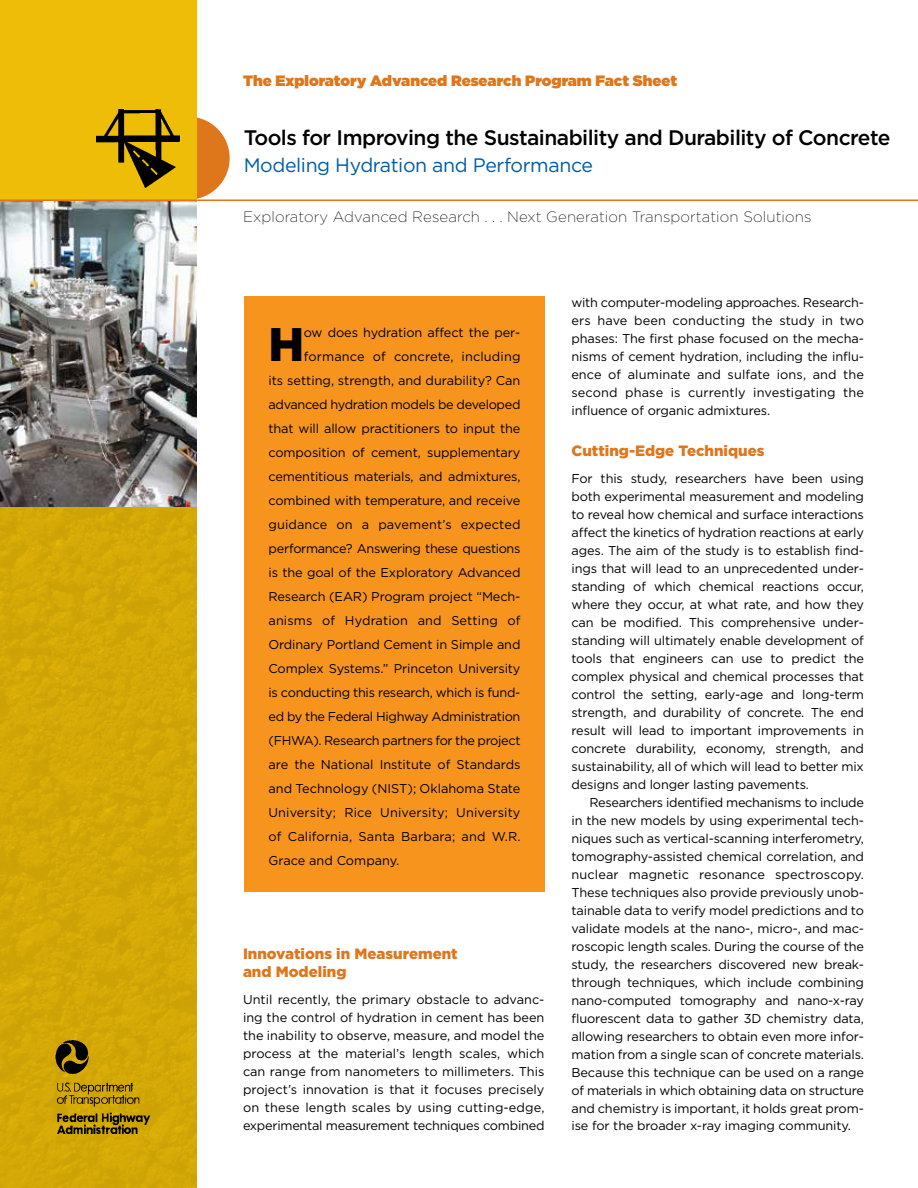
<style>
.page{position:relative;width:918px;height:1188px;background:#fff}
.page>*{position:absolute;margin:0;border:0;box-sizing:border-box;transform-origin:0 0}
.t1{font:900 47.1px "Gotham";color:#000}
.t2{font:500 21px "Gotham";letter-spacing:-.025em;color:#000}
.t3{font:19.5px "Gotham";letter-spacing:-.02em;color:#005da4}
.t4{font:200 15px "Gotham";letter-spacing:.01em;color:#000}
.t5{font:900 15px/18px "Gotham";color:#de761c}
.t6{font:900 15px "Gotham";color:#de761c}
.t7{font:12.75px/18px "Gotham";letter-spacing:-.01em;color:#000;text-align:justify}
.t8{font:12.75px "Gotham";letter-spacing:.01em;color:#000}
.t9{font:12.75px "Gotham";letter-spacing:-.03em;color:#000}
.t10{font:12.45px "Gotham";letter-spacing:-.01em;color:#000}
</style>
<div class="page">
<div style="left:147px;top:117px;width:83px;height:83px;background:#de761c;border-radius:50%"></div>
<div style="left:0;top:0;width:196px;height:1188px;background:#eebd08"></div>
<img style="left:0;top:201px;width:196px;height:987px">
<div style="left:244px;top:297px;width:301px;height:595px;background:#f7941e"></div>
<img style="left:50px;top:1037px;width:103px;height:105px">
<img style="left:97px;top:109px;width:82px;height:78px">
<hr style="left:0;top:200px;width:918px;height:1px;background:#de761c">
<p class="t6" style="left:243px;top:70px;width:436px">The Exploratory Advanced Research Program Fact Sheet</p>
<h2 class="t2" style="left:244px;top:124px;width:648px">Tools for Improving the Sustainability and Durability of Concrete</h2>
<h3 class="t3" style="left:244px;top:153px;width:351px">Modeling Hydration and Performance</h3>
<p class="t4" style="left:243px;top:208px;width:570px">Exploratory Advanced Research . . . Next Generation Transportation Solutions</p>
<h1 class="t1" style="left:268px;top:312px;width:37px">H</h1>
<p class="t7" style="left:304px;top:323px;width:218px">ow does hydration affect the per-</p>
<p class="t8" style="left:304px;top:349px;width:218px">formance of concrete, including</p>
<p class="t7" style="left:268px;top:371px;width:253px">its setting, strength, and durability? Can</p>
<p class="t7" style="left:268px;top:395px;width:253px">advanced hydration models be developed</p>
<p class="t7" style="left:268px;top:419px;width:254px">that will allow practitioners to input the</p>
<p class="t7" style="left:268px;top:443px;width:253px">composition of cement, supplementary</p>
<p class="t7" style="left:268px;top:467px;width:253px">cementitious materials, and admixtures,</p>
<p class="t7" style="left:268px;top:491px;width:253px">combined with temperature, and receive</p>
<p class="t8" style="left:268px;top:516px;width:254px">guidance on a pavement’s expected</p>
<p class="t9" style="left:268px;top:540px;width:253px">performance? Answering these questions</p>
<p class="t7" style="left:268px;top:563px;width:254px">is the goal of the Exploratory Advanced</p>
<p class="t7" style="left:268px;top:587px;width:254px">Research (EAR) Program project “Mech-</p>
<p class="t8" style="left:268px;top:612px;width:254px">anisms of Hydration and Setting of</p>
<p class="t7" style="left:268px;top:635px;width:254px">Ordinary Portland Cement in Simple and</p>
<p class="t7" style="left:268px;top:659px;width:254px">Complex Systems.” Princeton University</p>
<p class="t7" style="left:268px;top:683px;width:254px">is conducting this research, which is fund-</p>
<p class="t7" style="left:268px;top:707px;width:254px">ed by the Federal Highway Administration</p>
<p class="t7" style="left:268px;top:731px;width:254px">(FHWA). Research partners for the project</p>
<p class="t7" style="left:268px;top:755px;width:254px">are the National Institute of Standards</p>
<p class="t7" style="left:268px;top:779px;width:254px">and Technology (NIST); Oklahoma State</p>
<p class="t8" style="left:268px;top:804px;width:253px">University; Rice University; University</p>
<p class="t8" style="left:268px;top:828px;width:254px">of California, Santa Barbara; and W.R.</p>
<p class="t7" style="left:268px;top:851px;width:132px">Grace and Company.</p>
<p class="t5" style="left:243px;top:945px;width:216px">Innovations in Measurement and Modeling</p>
<p class="t7" style="left:243px;top:991px;width:303px">Until recently, the primary obstacle to advanc&shy;ing the control of hydration in cement has been the inability to observe, measure, and model the process at the material’s length scales, which can range from nanometers to millimeters. This project’s innovation is that it focuses precisely on these length scales by using cutting-edge, experimental measurement techniques combined</p>
<p class="t7" style="left:572px;top:293px;width:294px">with computer-modeling approaches. Research&shy;ers have been conducting the study in two phases: The first phase focused on the mecha&shy;nisms of cement hydration, including the influ&shy;ence of aluminate and sulfate ions, and the second phase is currently investigating the influence of organic admixtures.</p>
<p class="t5" style="left:572px;top:441px;width:195px">Cutting-Edge Techniques</p>
<p class="t7" style="left:572px;top:469px;width:294px">For this study, researchers have been using both experimental measurement and modeling to reveal how chemical and surface interactions affect the kinetics of hydration reactions at early ages. The aim of the study is to establish find&shy;ings that will lead to an unprecedented under&shy;standing of which chemical reactions occur, where they occur, at what rate, and how they can be modified. This comprehensive under&shy;standing will ultimately enable development of tools that engineers can use to predict the complex physical and chemical processes that control the setting, early-age and long-term strength, and durability of concrete. The end result will lead to important improvements in concrete durability, economy, strength, and sustainability, all of which will lead to better mix designs and longer lasting pavements.</p>
<p class="t7" style="left:572px;top:793px;width:294px;text-indent:18px">Researchers identified mechanisms to include in the new models by using experimental tech&shy;niques such as vertical-scanning interferometry, tomography-assisted chemical correlation, and nuclear magnetic resonance spectroscopy.<br>These techniques also provide previously unob&shy;tainable data to verify model predictions and to validate models at the nano-, micro-, and mac&shy;roscopic length scales. During the course of the study, the researchers discovered new break&shy;through techniques, which include combining nano-computed tomography and nano-x-ray fluorescent data to gather 3D chemistry data, allowing researchers to obtain even more infor&shy;mation from a single scan of concrete materials.<br>Because this technique can be used on a range of materials in which obtaining data on structure and chemistry is important, it holds great prom-</p>
<p class="t10" style="left:572px;top:1118px;width:281px">ise for the broader x-ray imaging community.</p>
</div>
